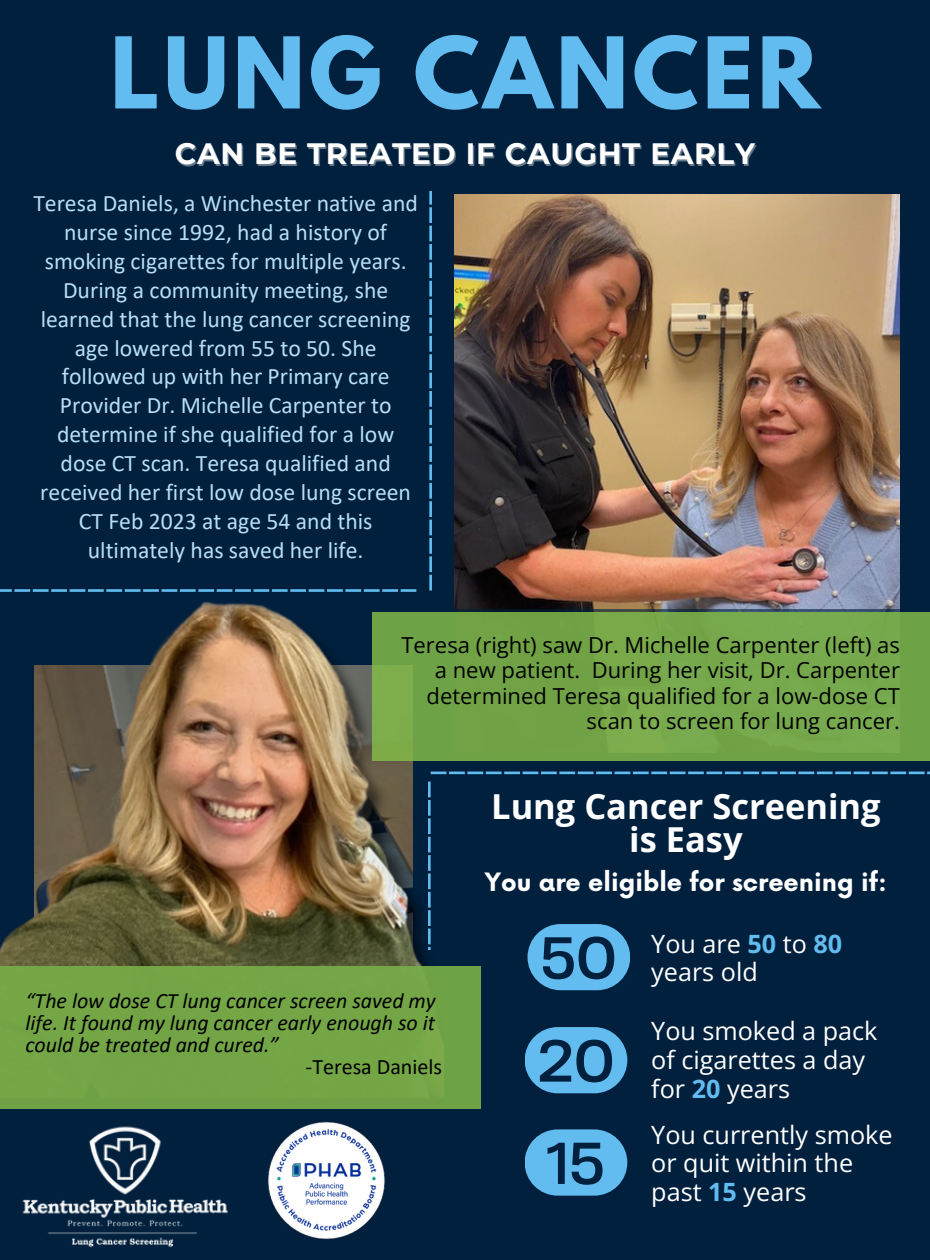
<style>
.page{position:relative;width:930px;height:1260px;background:#fff}
.page>*{position:absolute;margin:0;border:0;box-sizing:border-box;transform-origin:0 0}
.t1{font:700 87.5px "League Spartan";letter-spacing:.045em;color:#62bcf0}
.t2{font:55.48px "Heading Now 74";color:#01203d}
.t3{font:700 34.48px/33.6px "Open Sans";color:#fff;text-align:center}
.t4{font:700 29.4px "Montserrat";letter-spacing:.025em;color:#fff}
.t5{font:25.2px/28.9px "Open Sans";color:#fff}
.t6{font:700 24.68px "Now";color:#fff}
.t7{font:23.62px/28.9px "Calibri";color:#b6def6;text-align:center}
.t8{font:22.05px/25.4px "Open Sans";color:#000;text-align:right}
.t9{font:22.05px "Calibri";color:#000}
.t10{font:italic 21.88px/22.4px "Calibri";color:#000;text-align:justify}
.s1{font-weight:700;color:#62bcf0}
</style>
<div class="page">
<div style="left:0;top:0;width:929px;height:1260px;background:#01203d"></div>
<hr style="left:429px;top:575px;width:3px;height:16px;background:#62bcf0">
<hr style="left:429px;top:556px;width:3px;height:16px;background:#62bcf0">
<hr style="left:429px;top:538px;width:3px;height:16px;background:#62bcf0">
<hr style="left:429px;top:520px;width:3px;height:15px;background:#62bcf0">
<hr style="left:429px;top:501px;width:3px;height:16px;background:#62bcf0">
<hr style="left:429px;top:483px;width:3px;height:16px;background:#62bcf0">
<hr style="left:429px;top:465px;width:3px;height:15px;background:#62bcf0">
<hr style="left:429px;top:446px;width:3px;height:16px;background:#62bcf0">
<hr style="left:429px;top:428px;width:3px;height:16px;background:#62bcf0">
<hr style="left:429px;top:409px;width:3px;height:16px;background:#62bcf0">
<hr style="left:429px;top:391px;width:3px;height:16px;background:#62bcf0">
<hr style="left:429px;top:373px;width:3px;height:15px;background:#62bcf0">
<hr style="left:429px;top:354px;width:3px;height:16px;background:#62bcf0">
<hr style="left:429px;top:336px;width:3px;height:16px;background:#62bcf0">
<hr style="left:429px;top:318px;width:3px;height:15px;background:#62bcf0">
<hr style="left:429px;top:299px;width:3px;height:16px;background:#62bcf0">
<hr style="left:429px;top:281px;width:3px;height:16px;background:#62bcf0">
<hr style="left:429px;top:262px;width:3px;height:16px;background:#62bcf0">
<hr style="left:429px;top:244px;width:3px;height:16px;background:#62bcf0">
<hr style="left:429px;top:226px;width:3px;height:15px;background:#62bcf0">
<hr style="left:429px;top:207px;width:3px;height:16px;background:#62bcf0">
<hr style="left:429px;top:189px;width:3px;height:16px;background:#62bcf0">
<img style="left:454px;top:194px;width:445px;height:415px">
<svg style="left:454px;top:609px;width:446px;height:3px"></svg>
<svg style="left:443px;top:772px;width:487px;height:2px"></svg>
<div style="left:372px;top:612px;width:557px;height:149px;background:#74a648"></div>
<img style="left:0;top:587px;width:443px;height:379px">
<div style="left:0;top:966px;width:480px;height:142px;background:#73a546"></div>
<div style="left:527px;top:924px;width:103px;height:66px;background:#62bcf0;border-radius:33px"></div>
<div style="left:524px;top:1027px;width:103px;height:66px;background:#62bcf0;border-radius:33px"></div>
<div style="left:524px;top:1129px;width:103px;height:67px;background:#62bcf0;border-radius:33px"></div>
<img style="left:267px;top:1121px;width:118px;height:119px">
<img style="left:0;top:1108px;width:253px;height:139px">
<p class="t1" style="left:110px;top:30px;width:711px">LUNG CANCER</p>
<p class="t4" style="left:175px;top:136px;width:581px">CAN BE TREATED IF CAUGHT EARLY</p>
<p class="t7" style="left:33px;top:191px;width:386px">Teresa Daniels, a Winchester native and nurse since 1992, had a history of smoking cigarettes for multiple years.<br>During a community meeting, she learned that the lung cancer screening age lowered from 55 to 50. She followed up with her Primary care Provider Dr. Michelle Carpenter to determine if she qualified for a low dose CT scan. Teresa qualified and received her first low dose lung screen CT Feb 2023 at age 54 and this ultimately has saved her life.</p>
<h1 class="t8" style="left:401px;top:631px;width:500px">Teresa (right) saw Dr. Michelle Carpenter (left) as a new patient. During her visit, Dr. Carpenter determined Teresa qualified for a low-dose CT scan to screen for lung cancer.</h1>
<h2 class="t3" style="left:491px;top:788px;width:391px">Lung Cancer Screening is Easy</h2>
<h5 class="t10" style="left:25px;top:991px;width:411px">“The low dose CT lung cancer screen saved my life. It found my lung cancer early enough so it could be treated and cured.”</h5>
<p class="t9" style="left:305px;top:1057px;width:138px">-Teresa Daniels</p>
<p class="t6" style="left:484px;top:869px;width:403px">You are eligible for screening if:</p>
<p class="t2" style="left:540px;top:920px;width:77px">50</p>
<p class="t2" style="left:537px;top:1023px;width:79px">20</p>
<p class="t2" style="left:547px;top:1126px;width:59px">15</p>
<h4 class="t5" style="left:651px;top:928px;width:192px">You are <span class="s1">50</span> to <span class="s1">80 </span>years old</h4>
<p class="t5" style="left:651px;top:1016px;width:228px">You smoked a pack of cigarettes a day for <span class="s1">20</span> years</p>
<h5 class="t5" style="left:651px;top:1119px;width:243px">You currently smoke or quit within the past <span class="s1">15</span> years</h5>
</div>
